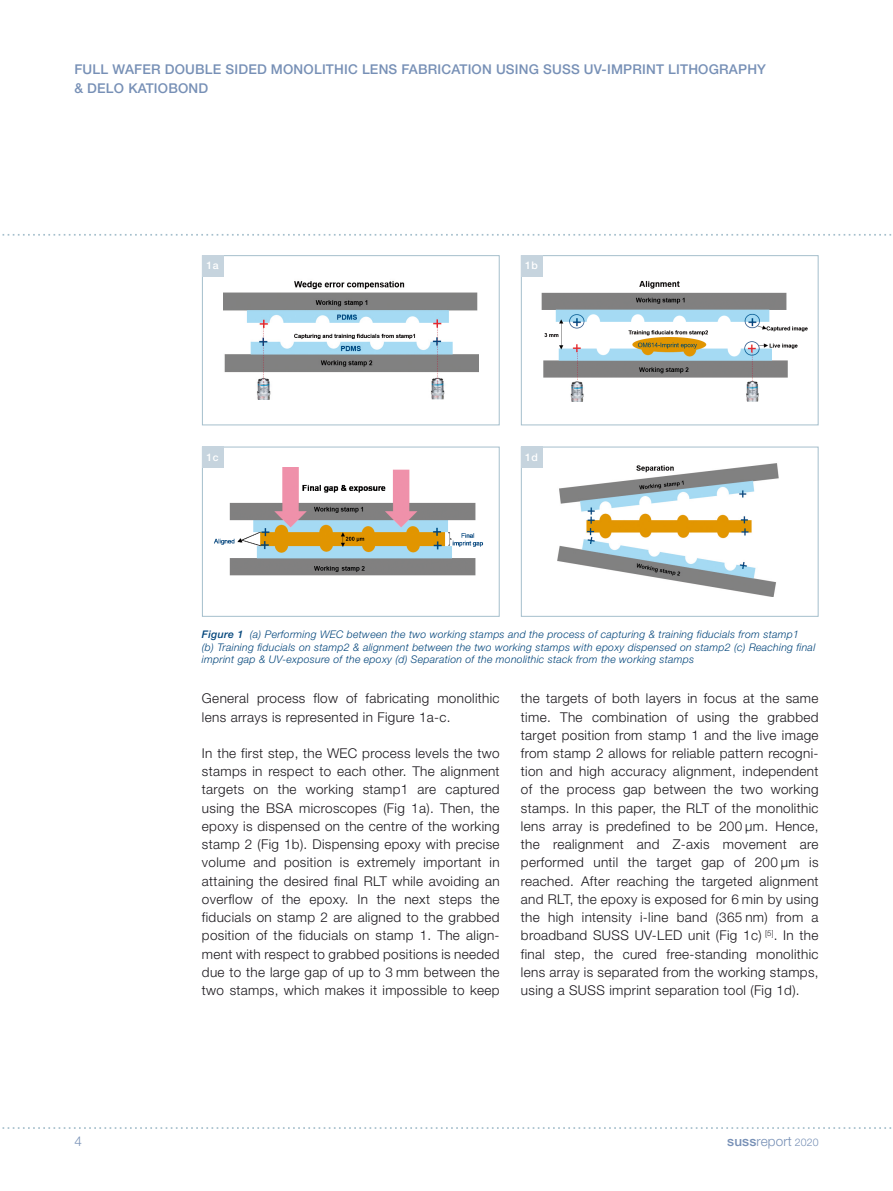
<style>
.page{position:relative;width:893px;height:1191px;background:#fff}
.page>*{position:absolute;margin:0;border:0;box-sizing:border-box;transform-origin:0 0}
.t1{font:300 13.5px/18.1px "Helvetica Neue LT";letter-spacing:.025em;color:#1a171c;text-align:justify}
.t2{font:500 13.5px "Helvetica Neue LT";letter-spacing:.015em;color:#7790b6}
.t3{font:300 13.5px "Helvetica Neue LT";letter-spacing:.01em;color:#7790b6}
.t4{font:italic 300 10.5px/12.8px "Helvetica Neue LT";letter-spacing:.025em;color:#00447a}
.t5{font:500 10.5px "Helvetica Neue LT";letter-spacing:.025em;color:#fff}
.s1{font-weight:500}
.s2{font-size:10.5px}
</style>
<div class="page">
<svg style="left:2px;top:234px;width:890px;height:2px"></svg>
<svg style="left:2px;top:1127px;width:890px;height:1px"></svg>
<img style="left:541px;top:276px;width:267px;height:126px">
<div style="left:521px;top:255px;width:298px;height:170px;border:1px solid #a5bfcc"></div>
<img style="left:223px;top:276px;width:255px;height:123px">
<div style="left:202px;top:255px;width:298px;height:170px;border:1px solid #a5bfcc"></div>
<img style="left:557px;top:463px;width:221px;height:134px">
<div style="left:521px;top:446px;width:298px;height:171px;border:1px solid #a5bfcc"></div>
<img style="left:214px;top:468px;width:269px;height:108px">
<div style="left:202px;top:446px;width:298px;height:171px;border:1px solid #a5bfcc"></div>
<div style="left:202px;top:255px;width:21px;height:21px;background:#c6d4de"></div>
<div style="left:521px;top:255px;width:21px;height:21px;background:#c6d4de"></div>
<div style="left:202px;top:446px;width:21px;height:22px;background:#c6d4de"></div>
<div style="left:521px;top:446px;width:21px;height:22px;background:#c6d4de"></div>
<p class="t2" style="left:74px;top:61px;width:18px">FULL</p>
<p class="t2" style="left:112px;top:61px;width:23px">WAFE</p>
<p class="t2" style="left:151px;top:61px;width:93px">R DOU BLE SIDED</p>
<p class="t2" style="left:271px;top:61px;width:42px">MONOLIT</p>
<p class="t2" style="left:334px;top:61px;width:112px">HIC LENS FABRICATIO</p>
<p class="t2" style="left:482px;top:61px;width:285px">N USI NG SUSS UV-IMPRINT LITHOG RAPHY</p>
<p class="t2" style="left:74px;top:80px;width:72px">&amp; DELO KATIO</p>
<p class="t2" style="left:168px;top:80px;width:40px">BOND</p>
<p class="t5" style="left:207px;top:259px;width:13px">1A</p>
<p class="t5" style="left:525px;top:259px;width:14px">1B</p>
<p class="t5" style="left:207px;top:450px;width:13px">1C</p>
<p class="t5" style="left:525px;top:450px;width:14px">1D</p>
<p class="t4" style="left:202px;top:627px;width:615px"><span class="s1">Figure 1</span> (a) Performing WEC between the two working stamps and the process of capturing &amp; training fiducials from stamp1<br>(b) Training fiducials on stamp2 &amp; alignment between the two working stamps with epoxy dispensed on stamp2 (c) Reaching final imprint gap &amp; UV-exposure of the epoxy (d) Separation of the monolithic stack from the working stamps</p>
<p class="t1" style="left:202px;top:689px;width:299px">General process flow of fabricating monolithic lens arrays is represented in Figure 1a-c.</p>
<p class="t1" style="left:202px;top:744px;width:299px">In the first step, the WEC process levels the two stamps in respect to each other. The alignment targets on the working stamp1 are captured using the BSA microscopes (Fig 1a). Then, the epoxy is dispensed on the centre of the working stamp 2 (Fig 1b). Dispensing epoxy with precise volume and position is extremely important in attaining the desired final RLT while avoiding an overflow of the epoxy. In the next steps the fiducials on stamp 2 are aligned to the grabbed position of the fiducials on stamp 1. The align&shy;ment with respect to grabbed positions is needed due to the large gap of up to 3 mm between the two stamps, which makes it impossible to keep</p>
<p class="t1" style="left:521px;top:689px;width:299px">the targets of both layers in focus at the same time. The combination of using the grabbed target position from stamp 1 and the live image from stamp 2 allows for reliable pattern recogni&shy;tion and high accuracy alignment, independent of the process gap between the two working stamps. In this paper, the RLT of the monolithic lens array is predefined to be 200 µm. Hence, the realignment and Z-axis movement are performed until the target gap of 200 µm is reached. After reaching the targeted alignment and RLT, the epoxy is exposed for 6 min by using the high intensity i-line band (365 nm) from a broadband SUSS UV-LED unit (Fig 1c) <sup>[5]</sup>. In the final step, the cured free-standing monolithic lens array is separated from the working stamps, using a SUSS imprint separation tool (Fig 1d).</p>
<p class="t3" style="left:74px;top:1132px;width:9px">4</p>
<p class="t3" style="left:727px;top:1132px;width:93px"><span class="s1">SUSS</span>report <span class="s2">2020</span></p>
</div>
